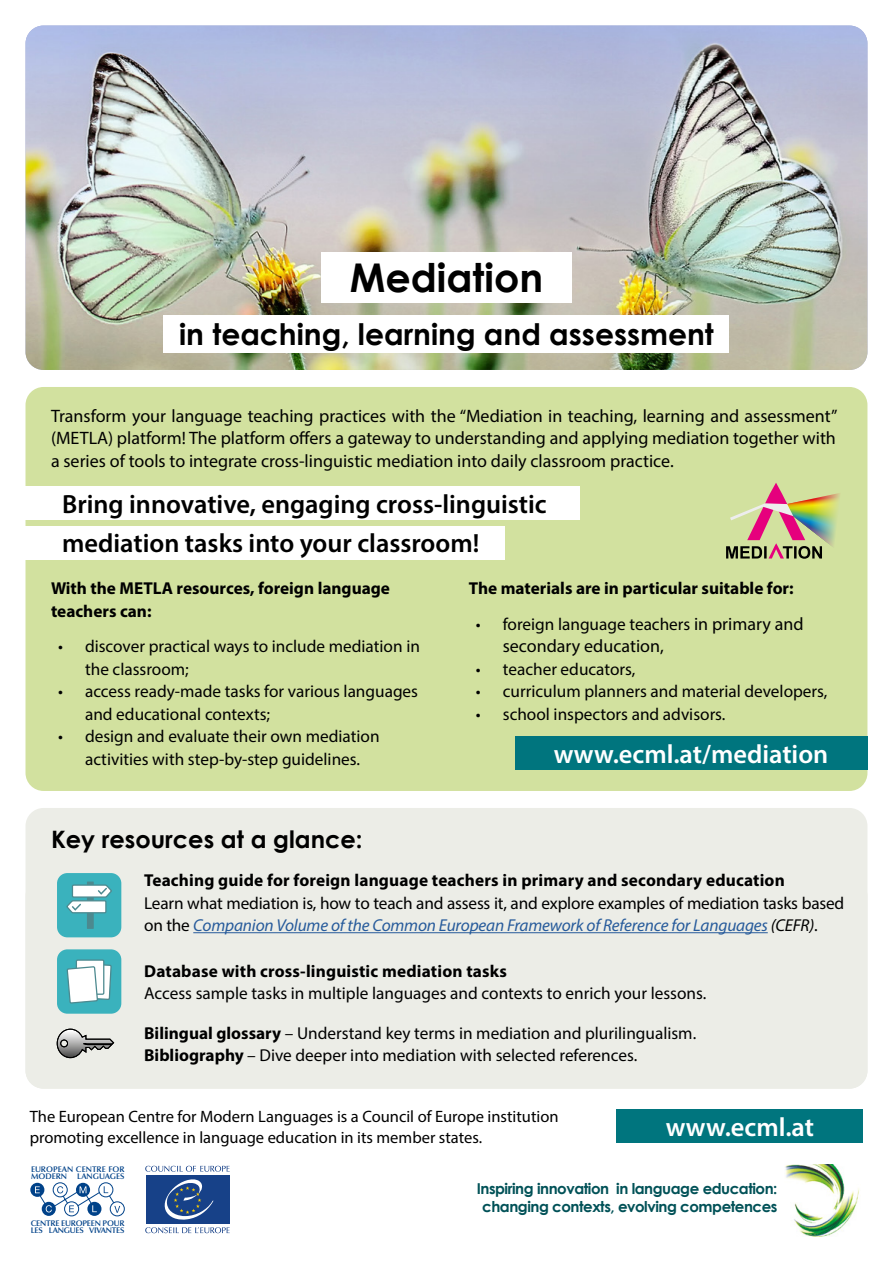
<style>
.page{position:relative;width:893px;height:1263px;background:#fff}
.page>*{position:absolute;margin:0;border:0;box-sizing:border-box;transform-origin:0 0}
.t1{font:700 39.6px "Century Gothic";color:#000}
.t2{font:700 29.7px "Century Gothic";color:#000}
.t3{font:600 26.4px/39.6px "Myriad Pro";color:#000}
.t4{font:600 26.4px "Myriad Pro";color:#fff}
.t5{font:700 24px "Century Gothic";color:#000}
.t6{font:18px/22.5px "Myriad Pro";color:#000;text-align:justify}
.t7{font:17.25px/22.5px "Myriad Pro";color:#000}
.t8{font:700 17.25px/22.5px "Myriad Pro";letter-spacing:.01em;color:#000}
.t9{font:16.5px/21px "Myriad Pro";color:#000}
.t10{font:700 15px/18px "Century Gothic";letter-spacing:-.03em;color:#005157;text-align:center}
.t11{font:600 8.1px/7.6px "Optima LT Std";letter-spacing:-.025em;color:#004289}
.t12{font:600 8.1px/7.6px "Optima LT Std";color:#004289}
.s1{font-size:18px}
.s2{font-style:italic;color:#275b9b}
.s3{font-style:italic}
.s4{font-weight:700}
</style>
<div class="page">
<div style="left:53px;top:1182px;width:15px;height:15px;border:1px solid #004289;border-radius:50%"></div>
<div style="left:64px;top:1201px;width:15px;height:15px;border:1px solid #004289;border-radius:50%"></div>
<div style="left:99px;top:1182px;width:14px;height:15px;border:1px solid #004289;border-radius:50%"></div>
<div style="left:110px;top:1201px;width:15px;height:15px;border:1px solid #004289;border-radius:50%"></div>
<div style="left:87px;top:1202px;width:14px;height:14px;background:#004289;border-radius:50%"></div>
<div style="left:76px;top:1183px;width:14px;height:14px;background:#004289;border-radius:50%"></div>
<div style="left:42px;top:1202px;width:14px;height:14px;background:#004289;border-radius:50%"></div>
<div style="left:30px;top:1183px;width:14px;height:14px;background:#004289;border-radius:50%"></div>
<svg style="left:35px;top:1186px;width:85px;height:27px"></svg>
<svg style="left:145px;top:1166px;width:85px;height:6px"></svg>
<svg style="left:145px;top:1227px;width:85px;height:6px"></svg>
<div style="left:146px;top:1175px;width:83px;height:49px;background:#174188"></div>
<svg style="left:164px;top:1179px;width:50px;height:41px"></svg>
<img style="left:785px;top:1165px;width:74px;height:71px">
<div style="left:617px;top:1110px;width:246px;height:33px;background:#00757e"></div>
<img style="left:26px;top:26px;width:841px;height:344px">
<div style="left:26px;top:808px;width:841px;height:281px;background:#ecede7;border-radius:18px"></div>
<div style="left:26px;top:387px;width:841px;height:404px;background:#d2e19f;border-radius:18px"></div>
<img style="left:726px;top:483px;width:114px;height:76px">
<div style="left:57px;top:873px;width:64px;height:64px;background:#3ab2bd;border-radius:10px"></div>
<div style="left:87px;top:881px;width:7px;height:48px;background:#4c898f"></div>
<hr style="left:193px;top:932px;width:575px;height:1px;background:#275b9b">
<div style="left:57px;top:949px;width:64px;height:65px;background:#3ab2bd;border-radius:10px"></div>
<svg style="left:57px;top:884px;width:57px;height:174px"></svg>
<div style="left:515px;top:737px;width:352px;height:33px;background:#00757e"></div>
<div style="left:16px;top:487px;width:563px;height:33px;background:#fff"></div>
<div style="left:16px;top:527px;width:488px;height:33px;background:#fff"></div>
<div style="left:321px;top:252px;width:251px;height:50px;background:#fff"></div>
<div style="left:164px;top:315px;width:565px;height:38px;background:#fff"></div>
<h1 class="t1" style="left:350px;top:248px;width:195px">Mediation</h1>
<h2 class="t2" style="left:179px;top:312px;width:536px">in teaching, learning and assessment</h2>
<p class="t6" style="left:51px;top:404px;width:788px">Transform your language teaching practices with the “Mediation in teaching, learning and assessment” (METLA) platform! The platform offers a gateway to understanding and applying mediation together with a series of tools to integrate cross-linguistic mediation into daily classroom practice.</p>
<h3 class="t3" style="left:62px;top:483px;width:486px">Bring innovative, engaging cross-linguistic mediation tasks into your classroom!</h3>
<p class="t8" style="left:51px;top:577px;width:341px">With the METLA resources, foreign language teachers can:</p>
<p class="t7" style="left:85px;top:635px;width:336px;text-indent:-27px">• discover practical ways to include mediation in the classroom;</p>
<p class="t7" style="left:85px;top:680px;width:335px;text-indent:-27px">• access ready-made tasks for various languages and educational contexts;</p>
<p class="t7" style="left:58px;top:725px;width:323px;text-align:center">• design and evaluate their own mediation activities with step-by-step guidelines.</p>
<p class="t8" style="left:469px;top:577px;width:326px">The materials are in particular suitable for:</p>
<p class="t7" style="left:476px;top:612px;width:329px">• foreign language teachers <span class="s1">in primary and</span></p>
<p class="t6" style="left:503px;top:635px;width:162px">secondary education,</p>
<p class="t7" style="left:476px;top:657px;width:161px">• teacher educators,</p>
<p class="t7" style="left:476px;top:680px;width:353px">• curriculum planners and material developers,</p>
<p class="t7" style="left:476px;top:702px;width:251px">• school inspectors and advisors.</p>
<h3 class="t4" style="left:554px;top:737px;width:276px">www.ecml.at/mediation</h3>
<h3 class="t5" style="left:51px;top:821px;width:313px">Key resources at a glance:</h3>
<p class="t8" style="left:144px;top:868px;width:642px">Teaching guide for foreign language teachers in primary and secondary education</p>
<p class="t7" style="left:144px;top:891px;width:702px">Learn what mediation is, how to teach and assess it, and explore examples of mediation tasks based on the <span class="s2">Companion Volume of the Common European Framework of Reference for Languages</span> <span class="s3">(CEFR)</span>.</p>
<p class="t8" style="left:144px;top:959px;width:364px">Database with cross-linguistic mediation tasks</p>
<p class="t7" style="left:144px;top:982px;width:564px">Access sample tasks in multiple languages and contexts to enrich your lessons.</p>
<p class="t7" style="left:144px;top:1021px;width:554px"><span class="s4">Bilingual glossary</span> – Understand key terms in mediation and plurilingualism.<br><span class="s4">Bibliography</span> – Dive deeper into mediation with selected references.</p>
<p class="t9" style="left:30px;top:1106px;width:530px">The European Centre for Modern Languages is a Council of Europe institution promoting excellence in language education in its member states.</p>
<p class="t12" style="left:31px;top:1165px;width:95px">EUROPEAN CENTRE FOR<br>MODERN LANGUAGES</p>
<h3 class="t4" style="left:666px;top:1111px;width:150px">www.ecml.at</h3>
<p class="t11" style="left:31px;top:1219px;width:95px">CENTRE EUROPEEN POUR<br>LES LANGUES VIVANTES</p>
<p class="t10" style="left:477px;top:1178px;width:302px">Inspiring innovation in language education: changing contexts, evolving competences</p>
</div>
